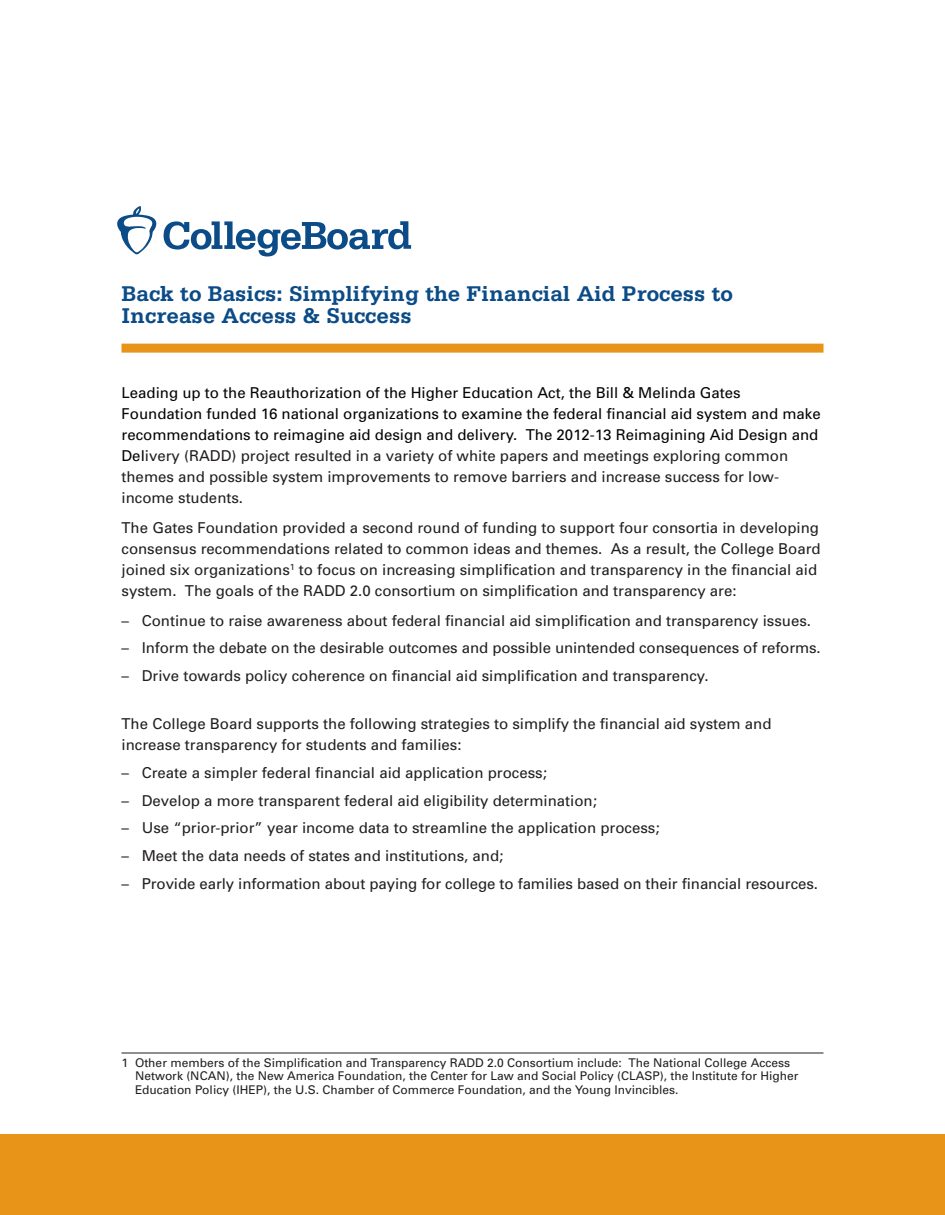
<style>
.page{position:relative;width:945px;height:1215px;background:#fff}
.page>*{position:absolute;margin:0;border:0;box-sizing:border-box;transform-origin:0 0}
.t1{font:700 22.5px/22.5px "Serifa";color:#0b4b87}
.t2{font:15px/21px "Univers";color:#231f20}
.t3{font:15px/21px "Univers";color:#040503}
.t4{font:12px/13.5px "Univers";color:#231f20}
.s1{color:#231f20}
</style>
<div class="page">
<div style="left:0;top:1134px;width:945px;height:81px;background:#e89418"></div>
<div style="left:122px;top:344px;width:702px;height:9px;background:#e89418"></div>
<hr style="left:122px;top:1053px;width:702px;height:1px;background:#231f20">
<svg style="left:164px;top:221px;width:247px;height:36px"></svg>
<svg style="left:117px;top:206px;width:40px;height:48px"></svg>
<h1 class="t1" style="left:122px;top:282px;width:613px">Back to Basics: Simplifying the Financial Aid Process to<br>Increase Access &amp; Success</h1>
<p class="t3" style="left:122px;top:383px;width:701px">Leading up to the Reauthorization of the Higher Education Act, the Bill &amp; Melinda Gates Foundation funded 16 national organizations to examine the federal financial aid system and make recommendations to reimagine aid design and delivery. The 2012-13 Reimagining Aid Design and Del<span class="s1">ivery (RADD) project resulted in a variety of white papers and meetings exploring common themes and possible system improvements to remove barriers and increase success for low&shy;income students.</span></p>
<p class="t2" style="left:122px;top:517px;width:701px">The Gates Foundation provided a second round of funding to support four consortia in developing consensus recommendations related to common ideas and themes. As a result, the College Board joined six organizations<sup>1</sup> to focus on increasing simplification and transparency in the financial aid system. The goals of the RADD 2.0 consortium on simplification and transparency are:</p>
<p class="t2" style="left:122px;top:610px;width:691px">– Continue to raise awareness about federal financial aid simplification and transparency issues.</p>
<p class="t2" style="left:122px;top:638px;width:701px">– Inform the debate on the desirable outcomes and possible unintended consequences of reforms.</p>
<p class="t2" style="left:122px;top:665px;width:589px">– Drive towards policy coherence on financial aid simplification and transparency.</p>
<p class="t2" style="left:122px;top:713px;width:652px">The College Board supports the following strategies to simplify the financial aid system and increase transparency for students and families:</p>
<p class="t2" style="left:122px;top:762px;width:427px">– Create a simpler federal financial aid application process;</p>
<p class="t2" style="left:122px;top:790px;width:477px">– Develop a more transparent federal aid eligibility determination;</p>
<p class="t2" style="left:122px;top:818px;width:540px">– Use “prior-prior” year income data to streamline the application process;</p>
<p class="t2" style="left:122px;top:845px;width:383px">– Meet the data needs of states and institutions, and;</p>
<p class="t2" style="left:122px;top:873px;width:698px">– Provide early information about paying for college to families based on their financial resources.</p>
<p class="t4" style="left:135px;top:1056px;width:665px;text-indent:-14px">1 Other members of the Simplification and Transparency RADD 2.0 Consortium include: The National College Access<br>Network (NCAN), the New America Foundation, the Center for Law and Social Policy (CLASP), the Institute for Higher<br>Education Policy (IHEP), the U.S. Chamber of Commerce Foundation, and the Young Invincibles.</p>
</div>
